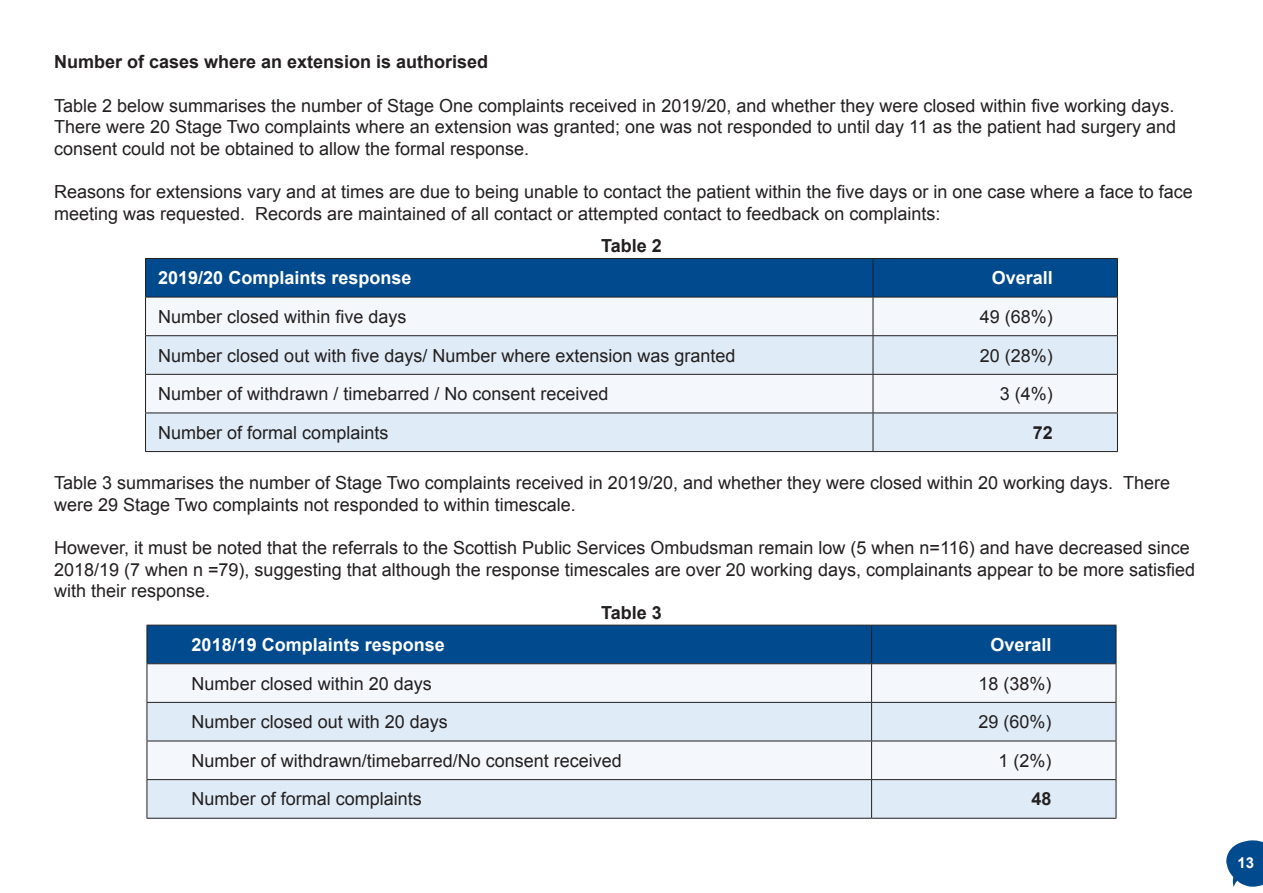
<style>
.page{position:relative;width:1263px;height:893px;background:#fff}
.page>*{position:absolute;margin:0;border:0;box-sizing:border-box;transform-origin:0 0}
.t1{font:18px/21.6px "Arial";color:#231f20}
.t2{font:700 18px "Arial";color:#fff}
.t3{font:700 18px "Arial";color:#231f20}
.t4{font:700 15px "Arial";color:#fff}
</style>
<div class="page">
<svg style="left:1226px;top:840px;width:37px;height:47px"></svg>
<div style="left:146px;top:259px;width:971px;height:38px;background:#004a8d"></div>
<div style="left:146px;top:298px;width:971px;height:37px;background:#f4f8fc"></div>
<svg style="left:146px;top:336px;width:971px;height:115px;fill:#dfecf7"></svg>
<hr style="left:145px;top:259px;width:1px;height:38px;background:#231f20">
<hr style="left:145px;top:258px;width:728px;height:1px;background:#231f20">
<hr style="left:873px;top:259px;width:1px;height:38px;background:#231f20">
<hr style="left:873px;top:258px;width:245px;height:1px;background:#231f20">
<hr style="left:1117px;top:259px;width:1px;height:38px;background:#231f20">
<hr style="left:145px;top:297px;width:1px;height:38px;background:#231f20">
<hr style="left:145px;top:336px;width:1px;height:38px;background:#231f20">
<hr style="left:145px;top:413px;width:1px;height:38px;background:#231f20">
<hr style="left:145px;top:413px;width:728px;height:1px;background:#231f20">
<hr style="left:145px;top:297px;width:728px;height:1px;background:#231f20">
<hr style="left:145px;top:335px;width:728px;height:1px;background:#231f20">
<hr style="left:145px;top:451px;width:728px;height:1px;background:#231f20">
<hr style="left:873px;top:297px;width:1px;height:38px;background:#231f20">
<hr style="left:873px;top:336px;width:1px;height:38px;background:#231f20">
<hr style="left:873px;top:413px;width:1px;height:38px;background:#231f20">
<hr style="left:873px;top:413px;width:245px;height:1px;background:#231f20">
<hr style="left:1117px;top:297px;width:1px;height:38px;background:#231f20">
<hr style="left:1117px;top:336px;width:1px;height:38px;background:#231f20">
<hr style="left:1117px;top:413px;width:1px;height:38px;background:#231f20">
<hr style="left:873px;top:297px;width:245px;height:1px;background:#231f20">
<hr style="left:873px;top:335px;width:245px;height:1px;background:#231f20">
<hr style="left:873px;top:451px;width:245px;height:1px;background:#231f20">
<hr style="left:145px;top:375px;width:1px;height:38px;background:#231f20">
<hr style="left:145px;top:374px;width:728px;height:1px;background:#231f20">
<hr style="left:873px;top:375px;width:1px;height:38px;background:#231f20">
<hr style="left:873px;top:374px;width:245px;height:1px;background:#231f20">
<hr style="left:1117px;top:375px;width:1px;height:38px;background:#231f20">
<div style="left:148px;top:626px;width:968px;height:37px;background:#004a8d"></div>
<div style="left:148px;top:664px;width:968px;height:38px;background:#f4f8fc"></div>
<svg style="left:148px;top:703px;width:968px;height:115px;fill:#dfecf7"></svg>
<hr style="left:147px;top:625px;width:1px;height:38px;background:#231f20">
<hr style="left:147px;top:625px;width:724px;height:1px;background:#231f20">
<hr style="left:871px;top:625px;width:1px;height:38px;background:#231f20">
<hr style="left:871px;top:625px;width:245px;height:1px;background:#231f20">
<hr style="left:1116px;top:625px;width:1px;height:38px;background:#231f20">
<hr style="left:147px;top:664px;width:1px;height:38px;background:#231f20">
<hr style="left:147px;top:703px;width:1px;height:38px;background:#231f20">
<hr style="left:147px;top:780px;width:1px;height:38px;background:#231f20">
<hr style="left:147px;top:779px;width:724px;height:1px;background:#231f20">
<hr style="left:147px;top:663px;width:724px;height:1px;background:#231f20">
<hr style="left:147px;top:702px;width:724px;height:1px;background:#231f20">
<hr style="left:147px;top:818px;width:724px;height:1px;background:#231f20">
<hr style="left:871px;top:664px;width:1px;height:38px;background:#231f20">
<hr style="left:871px;top:703px;width:1px;height:38px;background:#231f20">
<hr style="left:871px;top:780px;width:1px;height:38px;background:#231f20">
<hr style="left:871px;top:779px;width:245px;height:1px;background:#231f20">
<hr style="left:1116px;top:664px;width:1px;height:38px;background:#231f20">
<hr style="left:1116px;top:703px;width:1px;height:38px;background:#231f20">
<hr style="left:1116px;top:780px;width:1px;height:38px;background:#231f20">
<hr style="left:871px;top:663px;width:245px;height:1px;background:#231f20">
<hr style="left:871px;top:702px;width:245px;height:1px;background:#231f20">
<hr style="left:871px;top:818px;width:245px;height:1px;background:#231f20">
<hr style="left:147px;top:741px;width:1px;height:38px;background:#231f20">
<hr style="left:147px;top:741px;width:724px;height:1px;background:#231f20">
<hr style="left:871px;top:741px;width:1px;height:38px;background:#231f20">
<hr style="left:871px;top:741px;width:245px;height:1px;background:#231f20">
<hr style="left:1116px;top:741px;width:1px;height:38px;background:#231f20">
<p class="t3" style="left:54px;top:50px;width:436px">Number of cases where an extension is authorised</p>
<p class="t1" style="left:54px;top:95px;width:1124px;text-align:justify">Table 2 below summarises the number of Stage One complaints received in 2019/20, and whether they were closed within five working days.<br>There were 20 Stage Two complaints where an extension was granted; one was not responded to until day 11 as the patient had surgery and consent could not be obtained to allow the formal response.</p>
<p class="t1" style="left:54px;top:181px;width:1140px">Reasons for extensions vary and at times are due to being unable to contact the patient within the five days or in one case where a face to face meeting was requested. Records are maintained of all contact or attempted contact to feedback on complaints:</p>
<p class="t3" style="left:601px;top:234px;width:62px">Table 2</p>
<p class="t2" style="left:158px;top:266px;width:255px">2019/20 Complaints response</p>
<p class="t2" style="left:992px;top:266px;width:63px">Overall</p>
<p class="t1" style="left:158px;top:306px;width:250px">Number closed within five days</p>
<p class="t1" style="left:980px;top:306px;width:75px">49 (68%)</p>
<p class="t1" style="left:158px;top:345px;width:579px">Number closed out with five days/ Number where extension was granted</p>
<p class="t1" style="left:980px;top:345px;width:75px">20 (28%)</p>
<p class="t1" style="left:158px;top:383px;width:452px">Number of withdrawn / timebarred / No consent received</p>
<p class="t1" style="left:1000px;top:383px;width:55px">3 (4%)</p>
<p class="t1" style="left:158px;top:422px;width:232px">Number of formal complaints</p>
<p class="t3" style="left:1033px;top:420px;width:22px">72</p>
<p class="t1" style="left:54px;top:472px;width:1117px">Table 3 summarises the number of Stage Two complaints received in 2019/20, and whether they were closed within 20 working days. There were 29 Stage Two complaints not responded to within timescale.</p>
<p class="t1" style="left:54px;top:537px;width:1143px">However, it must be noted that the referrals to the Scottish Public Services Ombudsman remain low (5 when n=116) and have decreased since<br>2018/19 (7 when n =79), suggesting that although the response timescales are over 20 working days, complainants appear to be more satisfied with their response.</p>
<p class="t3" style="left:601px;top:600px;width:62px">Table 3</p>
<p class="t2" style="left:192px;top:633px;width:255px">2018/19 Complaints response</p>
<p class="t2" style="left:990px;top:633px;width:63px">Overall</p>
<p class="t1" style="left:192px;top:673px;width:242px">Number closed within 20 days</p>
<p class="t1" style="left:978px;top:673px;width:75px">18 (38%)</p>
<p class="t1" style="left:192px;top:711px;width:258px">Number closed out with 20 days</p>
<p class="t1" style="left:978px;top:711px;width:75px">29 (60%)</p>
<p class="t1" style="left:192px;top:750px;width:432px">Number of withdrawn/timebarred/No consent received</p>
<p class="t1" style="left:998px;top:750px;width:55px">1 (2%)</p>
<p class="t1" style="left:192px;top:788px;width:232px">Number of formal complaints</p>
<p class="t3" style="left:1031px;top:787px;width:22px">48</p>
<p class="t4" style="left:1237px;top:853px;width:18px">13</p>
</div>
